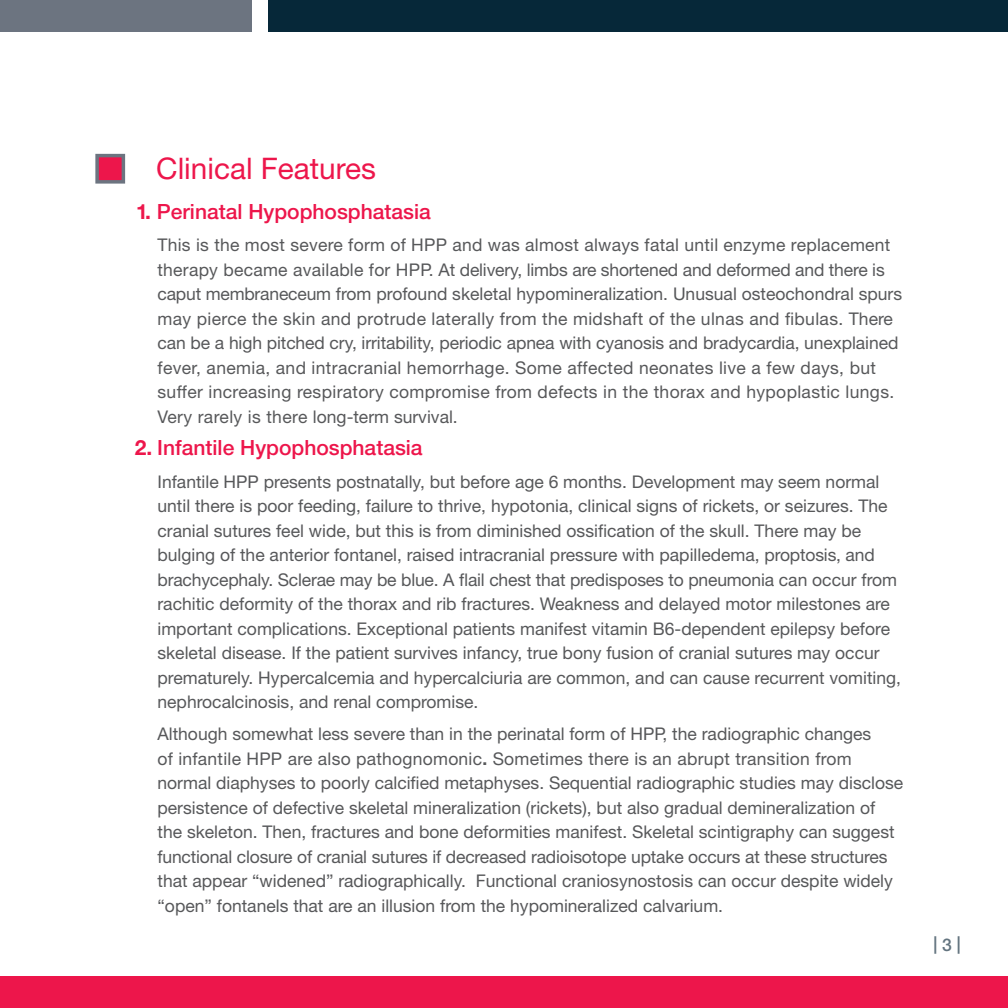
<style>
.page{position:relative;width:1008px;height:1008px;background:#fff}
.page>*{position:absolute;margin:0;border:0;box-sizing:border-box;transform-origin:0 0}
.t1{font:29.75px "Helvetica Neue LT Std";color:#ed164b}
.t2{font:500 21px "Helvetica Neue LT Std";color:#ed164b}
.t3{font:17.5px/24.5px "Helvetica Neue LT Std";color:#57585a}
.t4{font:500 17.5px "Helvetica Neue LT Std";color:#63747f}
.s1{font-weight:700}
</style>
<div class="page">
<div style="left:0;top:0;width:252px;height:32px;background:#6c7480"></div>
<div style="left:269px;top:0;width:739px;height:32px;background:#062839"></div>
<div style="left:0;top:976px;width:1008px;height:32px;background:#ed164b"></div>
<div style="left:95px;top:154px;width:30px;height:30px;background:#ed164b;border:4px solid #6c7480"></div>
<h1 class="t1" style="left:156px;top:150px;width:221px">Clinical Features</h1>
<p class="t2" style="left:136px;top:199px;width:296px"><span class="s1">1.</span> Perinatal Hypophosphatasia</p>
<p class="t3" style="left:158px;top:233px;width:746px">This is the most severe form of HPP and was almost always fatal until enzyme replacement therapy became available for HPP. At delivery, limbs are shortened and deformed and there is caput membraneceum from profound skeletal hypomineralization. Unusual osteochondral spurs may pierce the skin and protrude laterally from the midshaft of the ulnas and fibulas. There can be a high pitched cry, irritability, periodic apnea with cyanosis and bradycardia, unexplained fever, anemia, and intracranial hemorrhage. Some affected neonates live a few days, but suffer increasing respiratory compromise from defects in the thorax and hypoplastic lungs.<br>Very rarely is there long-term survival.</p>
<p class="t2" style="left:135px;top:435px;width:289px"><span class="s1">2.</span> Infantile Hypophosphatasia</p>
<p class="t3" style="left:158px;top:469px;width:745px">Infantile HPP presents postnatally, but before age 6 months. Development may seem normal until there is poor feeding, failure to thrive, hypotonia, clinical signs of rickets, or seizures. The cranial sutures feel wide, but this is from diminished ossification of the skull. There may be bulging of the anterior fontanel, raised intracranial pressure with papilledema, proptosis, and brachycephaly. Sclerae may be blue. A flail chest that predisposes to pneumonia can occur from rachitic deformity of the thorax and rib fractures. Weakness and delayed motor milestones are important complications. Exceptional patients manifest vitamin B6-dependent epilepsy before skeletal disease. If the patient survives infancy, true bony fusion of cranial sutures may occur prematurely. Hypercalcemia and hypercalciuria are common, and can cause recurrent vomiting, nephrocalcinosis, and renal compromise.</p>
<p class="t3" style="left:158px;top:722px;width:747px">Although somewhat less severe than in the perinatal form of HPP, the radiographic changes<br>of infantile HPP are also pathognomonic<span class="s1">.</span> Sometimes there is an abrupt transition from normal diaphyses to poorly calcified metaphyses. Sequential radiographic studies may disclose persistence of defective skeletal mineralization (rickets), but also gradual demineralization of the skeleton. Then, fractures and bone deformities manifest. Skeletal scintigraphy can suggest functional closure of cranial sutures if decreased radioisotope uptake occurs at these structures that appear “widened” radiographically. Functional craniosynostosis can occur despite widely “open” fontanels that are an illusion from the hypomineralized calvarium.</p>
<p class="t4" style="left:934px;top:934px;width:29px">| 3 |</p>
</div>
